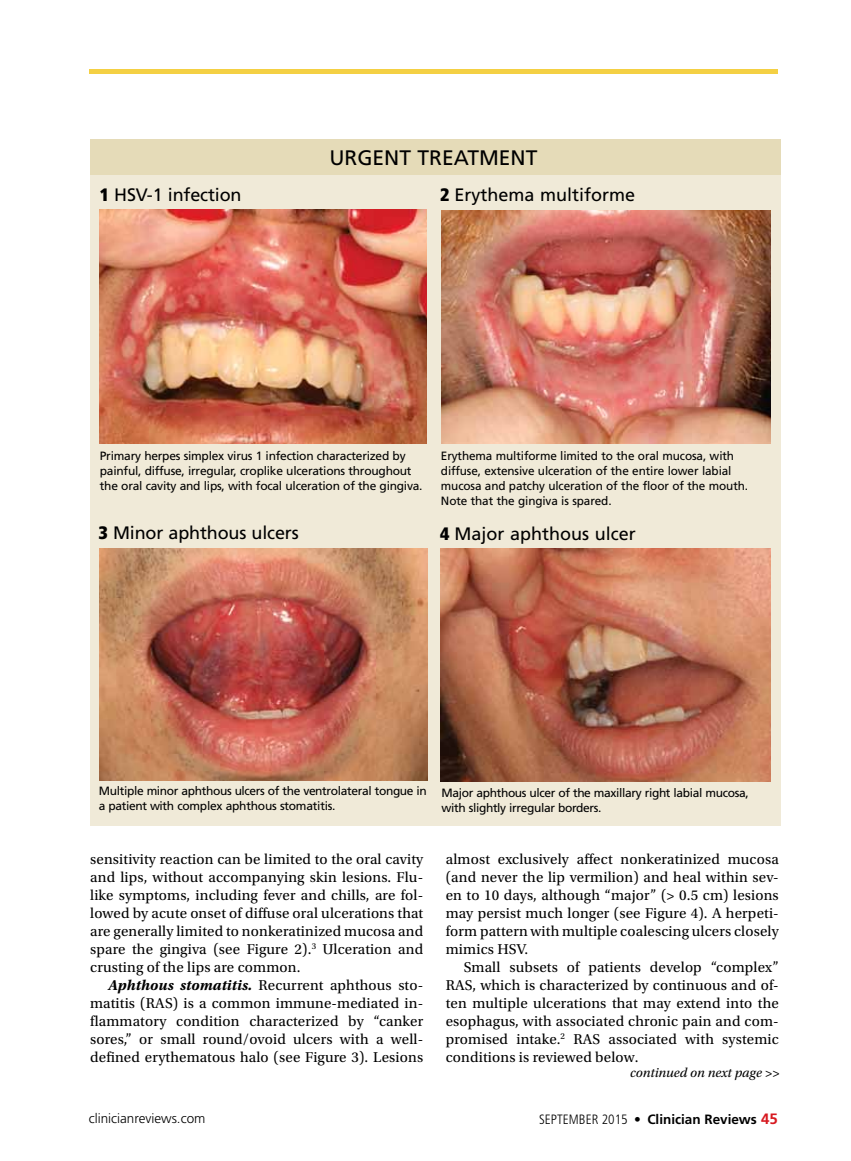
<style>
.page{position:relative;width:851px;height:1161px;background:#fff}
.page>*{position:absolute;margin:0;border:0;box-sizing:border-box;transform-origin:0 0}
.t1{font:21px "Frutiger LT Std";color:#000}
.t2{font:18px "Frutiger LT Std";color:#000}
.t3{font:15px/18px "Utopia Std";letter-spacing:.01em;color:#000;text-align:justify}
.t4{font:700 13.5px "Frutiger LT Std";color:#000}
.t5{font:italic 13.5px "Utopia Std";color:#000}
.t6{font:300 13.5px "Frutiger LT Std";color:#000}
.t7{font:300 condensed 13.5px "Frutiger LT Std";color:#000}
.t8{font:12px/15px "Frutiger LT Std";letter-spacing:-.02em;color:#000}
.s1{font-weight:900;font-stretch:condensed}
.s2{font-weight:700;font-style:italic}
.s3{font-weight:300;font-stretch:condensed}
.s4{font-weight:400;font-stretch:condensed}
.s5{font-size:15px;color:#d71920}
</style>
<div class="page">
<div style="left:90px;top:174px;width:690px;height:652px;background:#f0ead8"></div>
<div style="left:90px;top:139px;width:690px;height:36px;background:#e5dbb8"></div>
<div style="left:89px;top:69px;width:689px;height:5px;background:#f4d044"></div>
<img style="left:99px;top:210px;width:327px;height:233px">
<img style="left:441px;top:210px;width:329px;height:233px">
<img style="left:100px;top:549px;width:327px;height:231px">
<img style="left:440px;top:549px;width:330px;height:232px">
<p class="t2" style="left:100px;top:184px;width:143px"><span class="s1">1</span> HSV-1 infection</p>
<h1 class="t1" style="left:329px;top:145px;width:43px">Urgen</h1>
<h1 class="t1" style="left:399px;top:145px;width:95px">t Treatmen</h1>
<h1 class="t1" style="left:525px;top:145px;width:13px">t</h1>
<p class="t2" style="left:440px;top:184px;width:197px"><span class="s1">2</span> Erythema multiforme</p>
<p class="t8" style="left:100px;top:449px;width:324px">Primary herpes simplex virus 1 infection characterized by painful, diffuse, irregular, croplike ulcerations throughout the oral cavity and lips, with focal ulceration of the gingiva.</p>
<p class="t2" style="left:98px;top:522px;width:202px"><span class="s1">3</span> Minor aphthous ulcers</p>
<p class="t8" style="left:441px;top:449px;width:308px">Erythema multiforme limited to the oral mucosa, with diffuse, extensive ulceration of the entire lower labial mucosa and patchy ulceration of the floor of the mouth.<br>Note that the gingiva is spared.</p>
<p class="t2" style="left:440px;top:523px;width:197px"><span class="s1">4</span> Major aphthous ulcer</p>
<p class="t8" style="left:99px;top:784px;width:329px">Multiple minor aphthous ulcers of the ventrolateral tongue in a patient with complex aphthous stomatitis.</p>
<p class="t3" style="left:90px;top:850px;width:334px">sensitivity reaction can be limited to the oral cavity and lips, without accompanying skin lesions. Flu&shy;like symptoms, including fever and chills, are fol&shy;lowed by acute onset of diffuse oral ulcerations that are generally limited to nonkeratinized mucosa and spare the gingiva (see Figure 2).<sup>3</sup> Ulceration and crusting of the lips are common.</p>
<p class="t3" style="left:90px;top:976px;width:334px;text-indent:18px"><span class="s2">Aphthous stomatitis.</span> Recurrent aphthous sto&shy;matitis (RAS) is a common immune-mediated in&shy;flammatory condition characterized by “canker sores,” or small round/ovoid ulcers with a well&shy;defined erythematous halo (see Figure 3). Lesions</p>
<p class="t8" style="left:441px;top:786px;width:308px">Major aphthous ulcer of the maxillary right labial mucosa, with slightly irregular borders.</p>
<p class="t3" style="left:445px;top:850px;width:334px">almost exclusively affect nonkeratinized mucosa (and never the lip vermilion) and heal within sev&shy;en to 10 days, although “major” (&gt; 0.5 cm) lesions may persist much longer (see Figure 4). A herpeti&shy;form pattern with multiple coalescing ulcers closely mimics HSV.</p>
<p class="t3" style="left:445px;top:958px;width:334px;text-indent:18px">Small subsets of patients develop “complex” RAS, which is characterized by continuous and of&shy;ten multiple ulcerations that may extend into the esophagus, with associated chronic pain and com&shy;promised intake.<sup>2</sup> RAS associated with systemic conditions is reviewed below.</p>
<p class="t5" style="left:630px;top:1065px;width:150px">continued on next page &gt;&gt;</p>
<p class="t6" style="left:89px;top:1111px;width:118px">clinicianreviews.com</p>
<p class="t7" style="left:539px;top:1112px;width:8px">SEPTEMBER</p>
<p class="t4" style="left:601px;top:1112px;width:178px"><span class="s3">2015</span> <span class="s4">•</span> Clinician Reviews <span class="s5">45</span></p>
</div>
